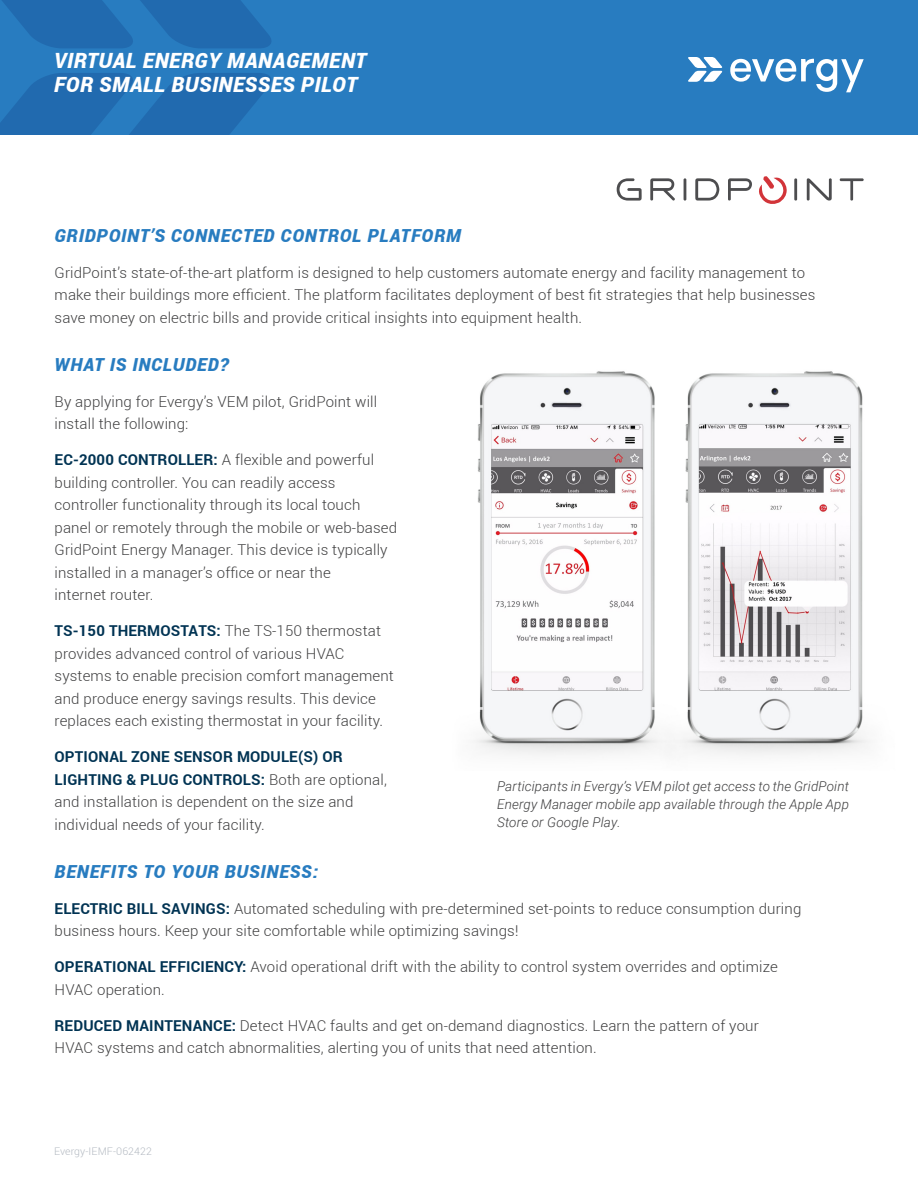
<style>
.page{position:relative;width:918px;height:1188px;background:#fff}
.page>*{position:absolute;margin:0;border:0;box-sizing:border-box;transform-origin:0 0}
.t1{font:italic 900 21px/24px "Roboto";letter-spacing:.03em;color:#fff}
.t2{font:italic 900 18px "Roboto";letter-spacing:.05em;color:#287cc0}
.t3{font:300 15px/22.5px "Roboto";letter-spacing:.01em;color:#3e3e3f}
.t4{font:italic 300 13.5px/18px "Roboto";letter-spacing:.01em;color:#3e3e3f;text-align:justify}
.t5{font:300 10.5px "Roboto";letter-spacing:.01em;color:#b3b9c1}
.s1{font-weight:700;color:#003353}
</style>
<div class="page">
<div style="left:0;top:0;width:918px;height:135px;background:#287cc0"></div>
<svg style="left:0;top:73px;width:271px;height:62px"></svg>
<svg style="left:2px;top:0;width:269px;height:48px"></svg>
<svg style="left:617px;top:176px;width:247px;height:28px"></svg>
<svg style="left:688px;top:57px;width:35px;height:25px"></svg>
<svg style="left:730px;top:59px;width:134px;height:33px"></svg>
<img style="left:474px;top:371px;width:396px;height:384px">
<h1 class="t1" style="left:54px;top:48px;width:314px">VIRTUAL ENERGY MANAGEMENT<br>FOR SMALL BUSINESSES PILOT</h1>
<p class="t2" style="left:55px;top:225px;width:408px">GRIDPOINT’S CONNECTED CONTROL PLATFORM</p>
<p class="t3" style="left:55px;top:261px;width:762px">GridPoint’s state-of-the-art platform is designed to help customers automate energy and facility management to make their buildings more efficient. The platform facilitates deployment of best fit strategies that help businesses save money on electric bills and provide critical insights into equipment health.</p>
<p class="t2" style="left:55px;top:354px;width:175px">WHAT IS INCLUDED?</p>
<p class="t3" style="left:55px;top:390px;width:324px">By applying for Evergy’s VEM pilot, GridPoint will install the following:</p>
<p class="t3" style="left:55px;top:449px;width:344px"><span class="s1">EC-2000 CONTROLLER:</span> A flexible and powerful building controller. You can readily access controller functionality through its local touch panel or remotely through the mobile or web-based GridPoint Energy Manager. This device is typically installed in a manager’s office or near the<br>internet router.</p>
<p class="t3" style="left:55px;top:620px;width:341px"><span class="s1">TS-150 THERMOSTATS:</span> The TS-150 thermostat provides advanced control of various HVAC systems to enable precision comfort management and produce energy savings results. This device replaces each existing thermostat in your facility.</p>
<p class="t3" style="left:55px;top:746px;width:334px"><span class="s1">OPTIONAL ZONE SENSOR MODULE(S) OR LIGHTING &amp; PLUG CONTROLS:</span> Both are optional, and installation is dependent on the size and individual needs of your facility.</p>
<p class="t2" style="left:55px;top:861px;width:265px">BENEFITS TO YOUR BUSINESS:</p>
<p class="t3" style="left:55px;top:897px;width:748px"><span class="s1">ELECTRIC BILL SAVINGS:</span> Automated scheduling with pre-determined set-points to reduce consumption during business hours. Keep your site comfortable while optimizing savings!</p>
<p class="t3" style="left:55px;top:956px;width:725px"><span class="s1">OPERATIONAL EFFICIENCY:</span> Avoid operational drift with the ability to control system overrides and optimize<br>HVAC operation.</p>
<p class="t3" style="left:55px;top:1014px;width:706px"><span class="s1">REDUCED MAINTENANCE:</span> Detect HVAC faults and get on-demand diagnostics. Learn the pattern of your<br>HVAC systems and catch abnormalities, alerting you of units that need attention.</p>
<p class="t4" style="left:497px;top:777px;width:353px">Participants in Evergy’s VEM pilot get access to the GridPoint Energy Manager mobile app available through the Apple App Store or Google Play.</p>
<p class="t5" style="left:54px;top:1146px;width:99px">Evergy-IEMF-062422</p>
</div>
